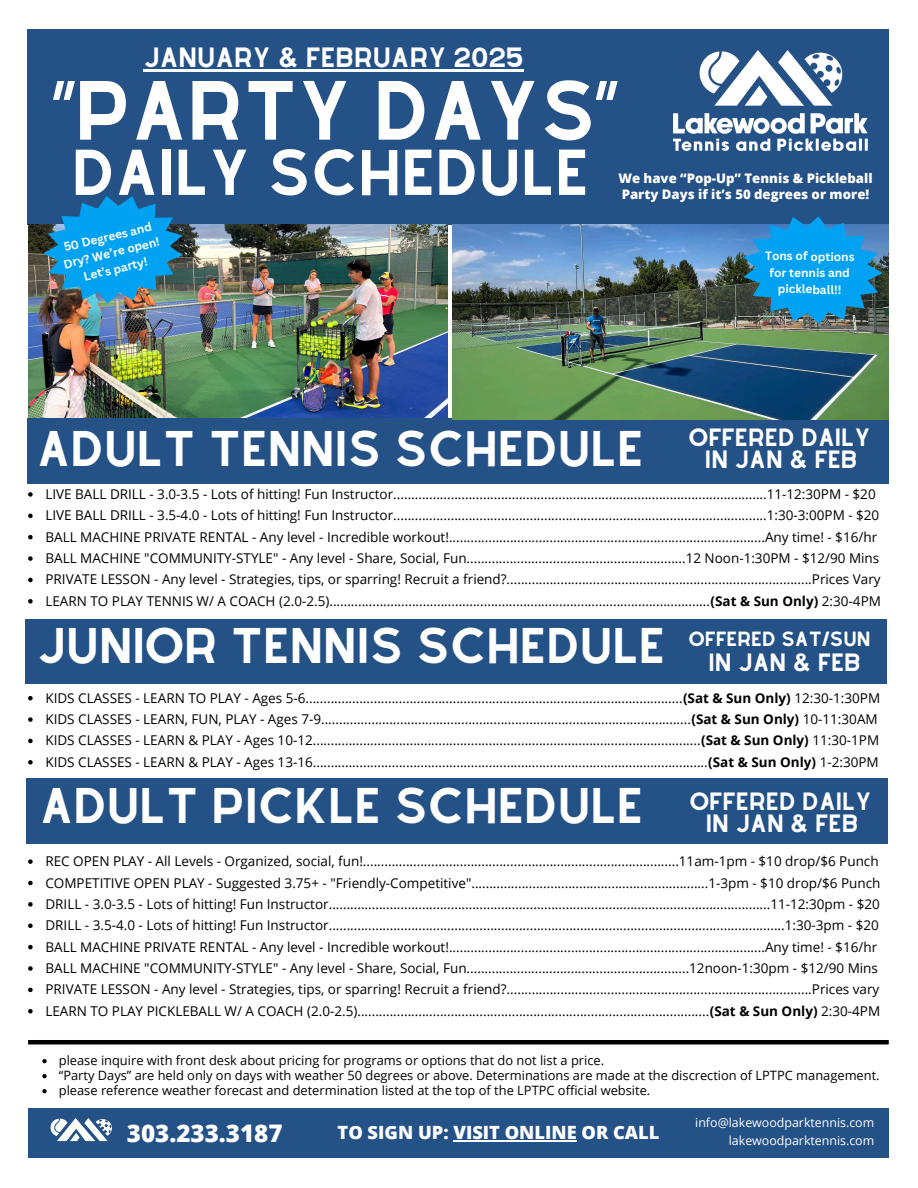
<style>
.page{position:relative;width:918px;height:1188px;background:#fff}
.page>*{position:absolute;margin:0;border:0;box-sizing:border-box;transform-origin:0 0}
.t1{font:73.35px "Alyssum Sans";color:#fff}
.t2{font:56.55px "Alyssum Sans";color:#fff}
.t3{font:43.8px "Alyssum Sans";color:#fff}
.t4{font:24.45px "Alyssum Sans";color:#fff}
.t5{font:800 24.3px "Open Sans";color:#fff}
.t6{font:21.9px "Alyssum Sans";color:#fff}
.t7{font:800 18.3px "Open Sans";color:#fff}
.t8{font:18px "Alyssum Sans";color:#fff}
.t9{font:13.5px "Open Sans";color:#000}
.t10{font:800 13.2px/15.3px "Open Sans";color:#fff}
.t11{font:12.9px "Open Sans";color:#000}
.t12{font:12.45px "Open Sans";color:#fff}
.t13{font:700 11.85px/16.5px "Canva Sans";letter-spacing:-.01em;color:#fff;text-align:center}
.s1{font-weight:700}
</style>
<div class="page">
<div style="left:27px;top:29px;width:862px;height:196px;background:#245186"></div>
<div style="left:28px;top:1109px;width:861px;height:49px;background:#245186"></div>
<img style="left:50px;top:1118px;width:62px;height:24px">
<div style="left:27px;top:418px;width:861px;height:66px;background:#245186"></div>
<img style="left:452px;top:224px;width:437px;height:195px">
<img style="left:28px;top:224px;width:420px;height:194px">
<img style="left:43px;top:196px;width:140px;height:108px">
<img style="left:673px;top:51px;width:195px;height:100px">
<div style="left:26px;top:779px;width:862px;height:65px;background:#245186"></div>
<div style="left:25px;top:620px;width:862px;height:64px;background:#245186"></div>
<svg style="left:28px;top:492px;width:5px;height:5px"></svg>
<svg style="left:28px;top:514px;width:5px;height:4px"></svg>
<svg style="left:28px;top:535px;width:5px;height:4px"></svg>
<svg style="left:28px;top:556px;width:5px;height:5px"></svg>
<svg style="left:28px;top:578px;width:5px;height:4px"></svg>
<svg style="left:28px;top:599px;width:5px;height:5px"></svg>
<hr style="left:143px;top:69px;width:381px;height:2px;background:#fff">
<svg style="left:28px;top:696px;width:5px;height:4px"></svg>
<svg style="left:28px;top:717px;width:5px;height:5px"></svg>
<svg style="left:28px;top:739px;width:5px;height:4px"></svg>
<svg style="left:28px;top:760px;width:5px;height:5px"></svg>
<svg style="left:28px;top:859px;width:5px;height:5px"></svg>
<svg style="left:28px;top:881px;width:5px;height:4px"></svg>
<svg style="left:28px;top:902px;width:5px;height:5px"></svg>
<svg style="left:28px;top:924px;width:5px;height:4px"></svg>
<svg style="left:28px;top:945px;width:5px;height:4px"></svg>
<svg style="left:28px;top:966px;width:5px;height:5px"></svg>
<svg style="left:28px;top:988px;width:5px;height:4px"></svg>
<svg style="left:28px;top:1009px;width:5px;height:5px"></svg>
<svg style="left:743px;top:216px;width:140px;height:108px;background:#1a89c3"></svg>
<svg style="left:42px;top:1059px;width:5px;height:4px"></svg>
<svg style="left:42px;top:1074px;width:5px;height:4px"></svg>
<svg style="left:42px;top:1089px;width:5px;height:4px"></svg>
<hr style="left:28px;top:1040px;width:861px;height:4px;background:#000">
<hr style="left:453px;top:1140px;width:124px;height:1px;background:#fff">
<p class="t4" style="left:143px;top:42px;width:382px">JANUARY &amp; FEBRUARY 2025</p>
<h6 class="t1" style="left:53px;top:66px;width:566px">“PARTY DAYS”</h6>
<h3 class="t2" style="left:72px;top:138px;width:519px">DAILY SCHEDULE</h3>
<h6 class="t13" style="left:58px;top:240px;width:100px;rotate:-14deg">50 Degrees and<br>Dry? We’re open!</h6>
<p class="t13" style="left:82px;top:268px;width:67px;rotate:-14deg">Let’s party!</p>
<p class="t10" style="left:618px;top:171px;width:256px">We have “Pop-Up” Tennis &amp; Pickleball<br>Party Days if it’s 50 degrees or more!</p>
<p class="t13" style="left:765px;top:248px;width:91px">Tons of options</p>
<p class="t13" style="left:769px;top:264px;width:82px">for tennis and</p>
<p class="t13" style="left:778px;top:281px;width:65px">pickleball!!</p>
<h5 class="t3" style="left:37px;top:422px;width:608px">ADULT TENNIS SCHEDULE</h5>
<p class="t6" style="left:689px;top:424px;width:183px">OFFERED DAILY</p>
<h6 class="t6" style="left:705px;top:446px;width:154px">IN JAN &amp; FEB</h6>
<p class="t9" style="left:45px;top:485px;width:832px">LIVE BALL DRILL - 3.0-3.5 - Lots of hitting! Fun Instructor........................................................................................................11-12:30PM - $20</p>
<p class="t9" style="left:45px;top:506px;width:835px">LIVE BALL DRILL - 3.5-4.0 - Lots of hitting! Fun Instructor........................................................................................................1:30-3:00PM - $20</p>
<p class="t9" style="left:45px;top:527px;width:833px">BALL MACHINE PRIVATE RENTAL - Any level - Incredible workout!........................................................................................Any time! - $16/hr</p>
<p class="t9" style="left:45px;top:549px;width:835px">BALL MACHINE "COMMUNITY-STYLE" - Any level - Share, Social, Fun.............................................................12 Noon-1:30PM - $12/90 Mins</p>
<p class="t9" style="left:45px;top:570px;width:837px">PRIVATE LESSON - Any level - Strategies, tips, or sparring! Recruit a friend?.....................................................................................Prices Vary</p>
<p class="t9" style="left:45px;top:591px;width:837px">LEARN TO PLAY TENNIS W/ A COACH (2.0-2.5)..........................................................................................................<span class="s1">(Sat &amp; Sun Only)</span> 2:30-4PM</p>
<p class="t3" style="left:37px;top:619px;width:630px">JUNIOR TENNIS SCHEDULE</p>
<p class="t8" style="left:689px;top:628px;width:183px">OFFERED SAT/SUN</p>
<p class="t6" style="left:708px;top:649px;width:154px">IN JAN &amp; FEB</p>
<p class="t9" style="left:45px;top:688px;width:836px">KIDS CLASSES - LEARN TO PLAY - Ages 5-6.........................................................................................................<span class="s1">(Sat &amp; Sun Only)</span> 12:30-1:30PM</p>
<p class="t9" style="left:45px;top:710px;width:834px">KIDS CLASSES - LEARN, FUN, PLAY - Ages 7-9.......................................................................................................<span class="s1">(Sat &amp; Sun Only)</span> 10-11:30AM</p>
<p class="t9" style="left:45px;top:731px;width:835px">KIDS CLASSES - LEARN &amp; PLAY - Ages 10-12............................................................................................................<span class="s1">(Sat &amp; Sun Only)</span> 11:30-1PM</p>
<p class="t9" style="left:45px;top:752px;width:835px">KIDS CLASSES - LEARN &amp; PLAY - Ages 13-16..............................................................................................................<span class="s1">(Sat &amp; Sun Only)</span> 1-2:30PM</p>
<p class="t3" style="left:40px;top:780px;width:605px">ADULT PICKLE SCHEDULE</p>
<p class="t6" style="left:690px;top:788px;width:183px">OFFERED DAILY</p>
<h3 class="t6" style="left:706px;top:810px;width:154px">IN JAN &amp; FEB</h3>
<h3 class="t9" style="left:45px;top:852px;width:835px">REC OPEN PLAY - All Levels - Organized, social, fun!........................................................................................11am-1pm - $10 drop/$6 Punch</h3>
<h6 class="t9" style="left:45px;top:873px;width:836px">COMPETITIVE OPEN PLAY - Suggested 3.75+ - "Friendly-Competitive"..................................................................1-3pm - $10 drop/$6 Punch</h6>
<h6 class="t9" style="left:45px;top:894px;width:836px">DRILL - 3.0-3.5 - Lots of hitting! Fun Instructor...........................................................................................................................11-12:30pm - $20</h6>
<p class="t9" style="left:45px;top:916px;width:835px">DRILL - 3.5-4.0 - Lots of hitting! Fun Instructor...............................................................................................................................1:30-3pm - $20</p>
<p class="t9" style="left:45px;top:937px;width:833px">BALL MACHINE PRIVATE RENTAL - Any level - Incredible workout!........................................................................................Any time! - $16/hr</p>
<p class="t9" style="left:45px;top:959px;width:834px">BALL MACHINE "COMMUNITY-STYLE" - Any level - Share, Social, Fun..............................................................12noon-1:30pm - $12/90 Mins</p>
<p class="t9" style="left:45px;top:980px;width:835px">PRIVATE LESSON - Any level - Strategies, tips, or sparring! Recruit a friend?.....................................................................................Prices vary</p>
<p class="t9" style="left:45px;top:1001px;width:836px">LEARN TO PLAY PICKLEBALL W/ A COACH (2.0-2.5)..................................................................................................<span class="s1">(Sat &amp; Sun Only)</span> 2:30-4PM</p>
<p class="t11" style="left:59px;top:1052px;width:547px">please inquire with front desk about pricing for programs or options that do not list a price.</p>
<p class="t11" style="left:59px;top:1067px;width:822px">“Party Days” are held only on days with weather 50 degrees or above. Determinations are made at the discrection of LPTPC management.</p>
<p class="t11" style="left:59px;top:1082px;width:593px">please reference weather forecast and determination listed at the top of the LPTPC official website.</p>
<p class="t7" style="left:338px;top:1120px;width:323px">TO SIGN UP: VISIT ONLINE OR CALL</p>
<h2 class="t12" style="left:695px;top:1113px;width:181px">info@lakewoodparktennis.com</h2>
<h1 class="t5" style="left:127px;top:1116px;width:157px">303.233.3187</h1>
<p class="t12" style="left:729px;top:1132px;width:147px">lakewoodparktennis.com</p>
</div>
